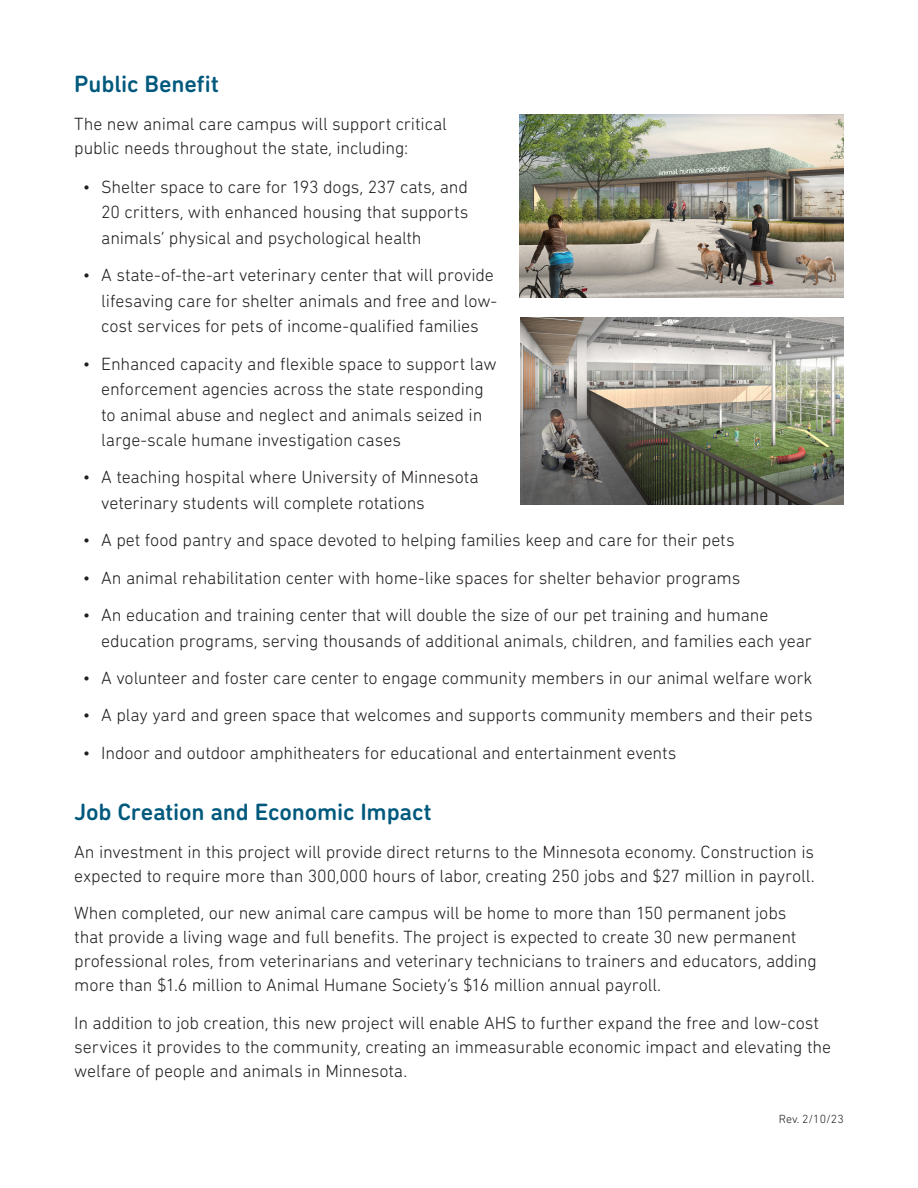
<style>
.page{position:relative;width:918px;height:1188px;background:#fff}
.page>*{position:absolute;margin:0;border:0;box-sizing:border-box;transform-origin:0 0}
.Paragraph_Style_2{font:500 24px "DIN Next Rounded LT Pro";letter-spacing:-.005em;color:#00597d}
.Body{font:300 18px/25.5px "DIN Next Rounded LT Pro";letter-spacing:-.01em;color:#231f20}
.t1{font:300 12px "DIN Next Rounded LT Pro";color:#231f20}
</style>
<div class="page">
<img style="left:519px;top:114px;width:325px;height:183px">
<img style="left:520px;top:318px;width:324px;height:186px">
<p class="Paragraph_Style_2" style="left:74px;top:70px;width:146px">Public Benefit</p>
<p class="Body" style="left:74px;top:111px;width:374px;line-height:24px">The new animal care campus will support critical public needs throughout the state, including:</p>
<p class="Body" style="left:101px;top:174px;width:369px;text-align:justify;text-indent:-18px">• Shelter space to care for 193 dogs, 237 cats, and 20 critters, with enhanced housing that supports animals’ physical and psychological health</p>
<p class="Body" style="left:101px;top:262px;width:398px;text-indent:-18px">• A state-of-the-art veterinary center that will provide lifesaving care for shelter animals and free and low&shy;cost services for pets of income-qualified families</p>
<p class="Body" style="left:101px;top:350px;width:397px;text-indent:-18px">• Enhanced capacity and flexible space to support law enforcement agencies across the state responding to animal abuse and neglect and animals seized in large-scale humane investigation cases</p>
<p class="Body" style="left:101px;top:464px;width:379px;text-indent:-18px">• A teaching hospital where University of Minnesota veterinary students will complete rotations</p>
<p class="Body" style="left:83px;top:527px;width:653px">• A pet food pantry and space devoted to helping families keep and care for their pets</p>
<p class="Body" style="left:83px;top:565px;width:659px">• An animal rehabilitation center with home-like spaces for shelter behavior programs</p>
<p class="Body" style="left:101px;top:602px;width:712px;text-indent:-18px">• An education and training center that will double the size of our pet training and humane education programs, serving thousands of additional animals, children, and families each year</p>
<p class="Body" style="left:83px;top:665px;width:731px">• A volunteer and foster care center to engage community members in our animal welfare work</p>
<p class="Body" style="left:83px;top:702px;width:731px">• A play yard and green space that welcomes and supports community members and their pets</p>
<p class="Body" style="left:83px;top:740px;width:595px">• Indoor and outdoor amphitheaters for educational and entertainment events</p>
<p class="Paragraph_Style_2" style="left:74px;top:798px;width:359px">Job Creation and Economic Impact</p>
<p class="Body" style="left:74px;top:839px;width:742px;line-height:24px">An investment in this project will provide direct returns to the Minnesota economy. Construction is expected to require more than 300,000 hours of labor, creating 250 jobs and $27 million in payroll.</p>
<p class="Body" style="left:74px;top:901px;width:744px;line-height:24px">When completed, our new animal care campus will be home to more than 150 permanent jobs that provide a living wage and full benefits. The project is expected to create 30 new permanent professional roles, from veterinarians and veterinary technicians to trainers and educators, adding more than $1.6 million to Animal Humane Society’s $16 million annual payroll.</p>
<p class="Body" style="left:74px;top:1010px;width:758px;line-height:24px">In addition to job creation, this new project will enable AHS to further expand the free and low-cost services it provides to the community, creating an immeasurable economic impact and elevating the welfare of people and animals in Minnesota.</p>
<p class="t1" style="left:779px;top:1112px;width:66px">Rev. 2/10/23</p>
</div>
